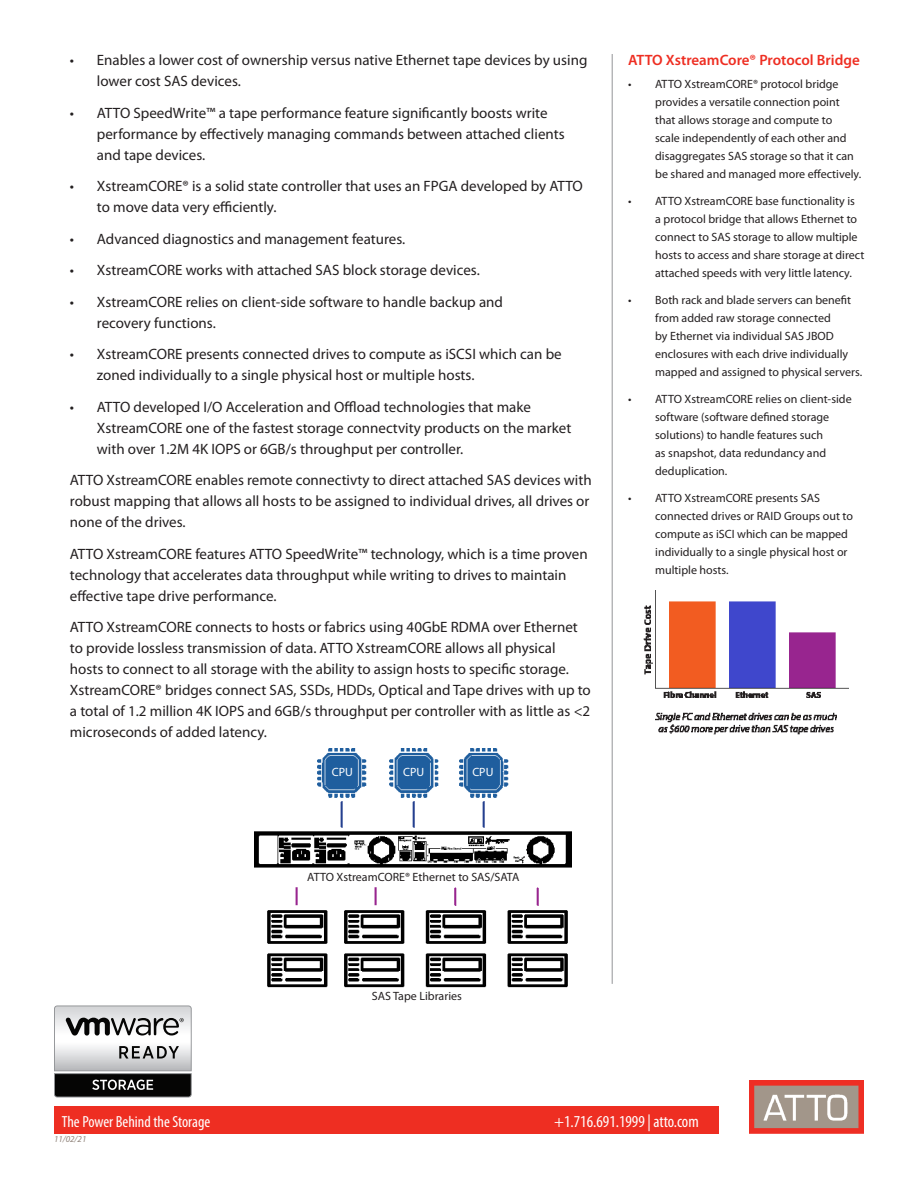
<style>
.page{position:relative;width:918px;height:1188px;background:#fff}
.page>*{position:absolute;margin:0;border:0;box-sizing:border-box;transform-origin:0 0}
.t1{font:condensed 16.8px "Myriad Pro";color:#fff}
.t2{font:condensed 16.05px "Myriad Pro";color:#fff}
.bullets{font:15px/21px "Myriad Pro";color:#231f20}
.Copy_Title{font:600 15px "Myriad Pro";color:#ee2e22}
.t3{font:12px/18px "Myriad Pro";color:#231f20}
.t4{font:12px "Myriad Pro";color:#fff}
.t5{font:italic 9px "Myriad Pro";color:#8f8279}
</style>
<div class="page">
<img style="left:749px;top:1081px;width:115px;height:53px">
<div style="left:54px;top:1107px;width:664px;height:27px;background:#ee2e22"></div>
<hr style="left:612px;top:54px;width:1px;height:930px;background:#939598">
<svg style="left:54px;top:1005px;width:138px;height:93px"></svg>
<img style="left:644px;top:590px;width:205px;height:144px">
<img style="left:254px;top:748px;width:317px;height:240px">
<p class="bullets" style="left:97px;top:49px;width:492px;text-indent:-27px">• Enables a lower cost of ownership versus native Ethernet tape devices by using lower cost SAS devices.</p>
<p class="bullets" style="left:97px;top:102px;width:469px;text-indent:-27px">• ATTO SpeedWrite™ a tape performance feature significantly boosts write performance by effectively managing commands between attached clients and tape devices.</p>
<p class="bullets" style="left:97px;top:175px;width:488px;text-indent:-27px">• XstreamCORE® is a solid state controller that uses an FPGA developed by ATTO to move data very efficiently.</p>
<p class="bullets" style="left:70px;top:228px;width:337px">• Advanced diagnostics and management features.</p>
<p class="bullets" style="left:70px;top:259px;width:411px">• XstreamCORE works with attached SAS block storage devices.</p>
<p class="bullets" style="left:97px;top:291px;width:408px;text-indent:-27px">• XstreamCORE relies on client-side software to handle backup and recovery functions.</p>
<p class="bullets" style="left:97px;top:343px;width:466px;text-indent:-27px">• XstreamCORE presents connected drives to compute as iSCSI which can be zoned individually to a single physical host or multiple hosts.</p>
<p class="bullets" style="left:97px;top:396px;width:476px;text-indent:-27px">• ATTO developed I/O Acceleration and Offload technologies that make<br>XstreamCORE one of the fastest storage connectvity products on the market with over 1.2M 4K IOPS or 6GB/s throughput per controller.</p>
<p class="bullets" style="left:70px;top:469px;width:523px">ATTO XstreamCORE enables remote connectivty to direct attached SAS devices with robust mapping that allows all hosts to be assigned to individual drives, all drives or none of the drives.</p>
<p class="bullets" style="left:70px;top:543px;width:519px">ATTO XstreamCORE features ATTO SpeedWrite™ technology, which is a time proven technology that accelerates data throughput while writing to drives to maintain effective tape drive performance.</p>
<p class="bullets" style="left:70px;top:616px;width:522px">ATTO XstreamCORE connects to hosts or fabrics using 40GbE RDMA over Ethernet to provide lossless transmission of data. ATTO XstreamCORE allows all physical hosts to connect to all storage with the ability to assign hosts to specific storage.<br>XstreamCORE® bridges connect SAS, SSDs, HDDs, Optical and Tape drives with up to a total of 1.2 million 4K IOPS and 6GB/s throughput per controller with as little as &lt;2 microseconds of added latency.</p>
<p class="t4" style="left:332px;top:765px;width:23px">CPU</p>
<p class="t4" style="left:403px;top:765px;width:23px">CPU</p>
<p class="t4" style="left:472px;top:765px;width:23px">CPU</p>
<p class="Copy_Title" style="left:628px;top:51px;width:233px">ATTO XstreamCore® Protocol Bridge</p>
<p class="t3" style="left:655px;top:75px;width:208px;text-indent:-27px">• ATTO XstreamCORE® protocol bridge provides a versatile connection point that allows storage and compute to<br>scale independently of each other and disaggregates SAS storage so that it can be shared and managed more effectively.</p>
<p class="t3" style="left:655px;top:192px;width:211px;text-indent:-27px">• ATTO XstreamCORE base functionality is<br>a protocol bridge that allows Ethernet to connect to SAS storage to allow multiple hosts to access and share storage at direct attached speeds with very little latency.</p>
<p class="t3" style="left:655px;top:291px;width:208px;text-indent:-27px">• Both rack and blade servers can benefit from added raw storage connected<br>by Ethernet via individual SAS JBOD enclosures with each drive individually mapped and assigned to physical servers.</p>
<p class="t3" style="left:655px;top:390px;width:198px;text-indent:-27px">• ATTO XstreamCORE relies on client-side software (software defined storage solutions) to handle features such<br>as snapshot, data redundancy and deduplication.</p>
<p class="t3" style="left:655px;top:489px;width:199px;text-indent:-27px">• ATTO XstreamCORE presents SAS connected drives or RAID Groups out to compute as iSCI which can be mapped individually to a single physical host or multiple hosts.</p>
<p class="t3" style="left:307px;top:868px;width:214px">ATTO XstreamCORE® Ethernet to SAS/SATA</p>
<p class="t3" style="left:372px;top:987px;width:92px">SAS Tape Libraries</p>
<p class="t2" style="left:62px;top:1112px;width:150px">The Power Behind the Storage</p>
<p class="t1" style="left:554px;top:1111px;width:146px">+1.716.691.1999 | atto.com</p>
<p class="t5" style="left:54px;top:1133px;width:34px">11/02/21</p>
</div>
